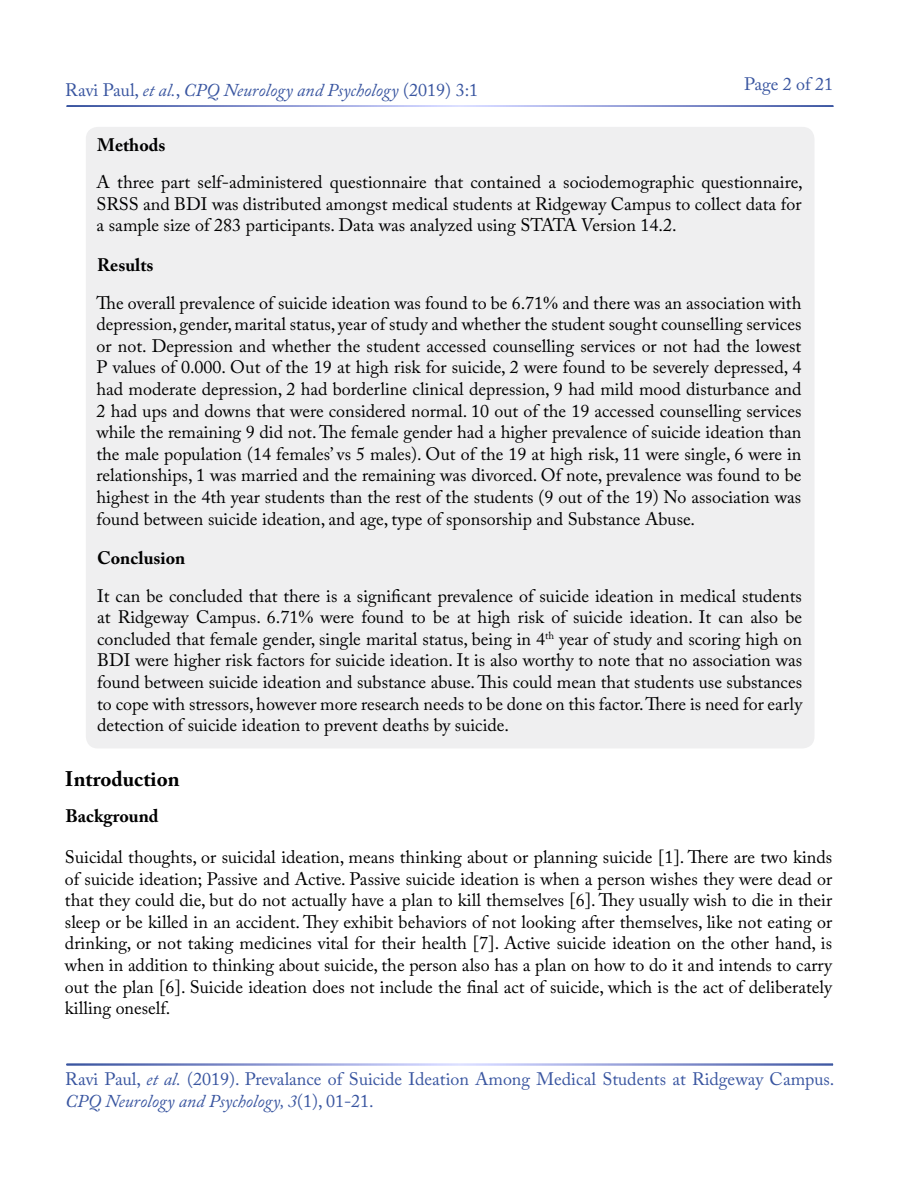
<style>
.page{position:relative;width:900px;height:1200px;background:#fff}
.page>*{position:absolute;margin:0;border:0;box-sizing:border-box;transform-origin:0 0}
.t1{font:700 21px "Adobe Caslon Pro";color:#000}
.t2{font:18px/21.6px "Adobe Caslon Pro";color:#000;text-align:justify}
.t3{font:18px/21.6px "Adobe Caslon Pro";color:#3955a0}
.t4{font:italic 18px "Adobe Caslon Pro";color:#3955a0}
.t5{font:700 18px "Adobe Caslon Pro";color:#000}
.s1{font-style:normal}
.s2{font-family:"Times New Roman"}
.s3{font-style:italic}
</style>
<div class="page">
<div style="left:86px;top:127px;width:729px;height:621px;background:#efeff0;border-radius:12px"></div>
<p class="t4" style="left:65px;top:79px;width:414px"><span class="s1">Ravi Paul,</span> et al.<span class="s1">,</span> CPQ Neurology and Psychology <span class="s1">(2019) 3:1</span></p>
<p class="t3" style="left:744px;top:73px;width:91px">Page 2 of 21</p>
<p class="t5" style="left:97px;top:134px;width:70px">Methods</p>
<p class="t2" style="left:97px;top:171px;width:708px">A three part self-administered questionnaire that contained a sociodemographic questionnaire, SRSS and BDI was distributed amongst medical students at Ridgeway Campus to collect data for a sample size of 283 participants. Data was analyzed using STATA Version 14.2.</p>
<p class="t5" style="left:97px;top:255px;width:58px">Results</p>
<p class="t2" style="left:97px;top:292px;width:706px">The overall prevalence of suicide ideation was found to be 6.71<span class="s2">%</span> and there was an association with depression, gender, marital status, year of study and whether the student sought counselling services or not. Depression and whether the student accessed counselling services or not had the lowest P values of 0.000. Out of the 19 at high risk for suicide, 2 were found to be severely depressed, 4 had moderate depression, 2 had borderline clinical depression, 9 had mild mood disturbance and 2 had ups and downs that were considered normal. 10 out of the 19 accessed counselling services while the remaining 9 did not. The female gender had a higher prevalence of suicide ideation than the male population (14 females’ vs 5 males). Out of the 19 at high risk, 11 were single, 6 were in relationships, 1 was married and the remaining was divorced. Of note, prevalence was found to be highest in the 4th year students than the rest of the students (9 out of the 19) No association was found between suicide ideation, and age, type of sponsorship and Substance Abuse.</p>
<p class="t5" style="left:97px;top:547px;width:90px">Conclusion</p>
<p class="t2" style="left:97px;top:585px;width:706px">It can be concluded that there is a significant prevalence of suicide ideation in medical students at Ridgeway Campus. 6.71<span class="s2">%</span> were found to be at high risk of suicide ideation. It can also be concluded that female gender, single marital status, being in 4<sup>th</sup> year of study and scoring high on BDI were higher risk factors for suicide ideation. It is also worthy to note that no association was found between suicide ideation and substance abuse. This could mean that students use substances to cope with stressors, however more research needs to be done on this factor. There is need for early detection of suicide ideation to prevent deaths by suicide.</p>
<p class="t1" style="left:65px;top:766px;width:116px">Introduction</p>
<p class="t5" style="left:66px;top:805px;width:95px">Background</p>
<p class="t2" style="left:65px;top:846px;width:769px">Suicidal thoughts, or suicidal ideation, means thinking about or planning suicide [1]. There are two kinds of suicide ideation; Passive and Active. Passive suicide ideation is when a person wishes they were dead or that they could die, but do not actually have a plan to kill themselves [6]. They usually wish to die in their sleep or be killed in an accident. They exhibit behaviors of not looking after themselves, like not eating or drinking, or not taking medicines vital for their health [7]. Active suicide ideation on the other hand, is when in addition to thinking about suicide, the person also has a plan on how to do it and intends to carry out the plan [6]. Suicide ideation does not include the final act of suicide, which is the act of deliberately killing oneself.</p>
<p class="t3" style="left:65px;top:1068px;width:771px">Ravi Paul, <span class="s3">et al.</span> (2019). Prevalance of Suicide Ideation Among Medical Students at Ridgeway Campus.<br><span class="s3">CPQ Neurology and Psychology, 3</span>(1), 01-21.</p>
</div>
